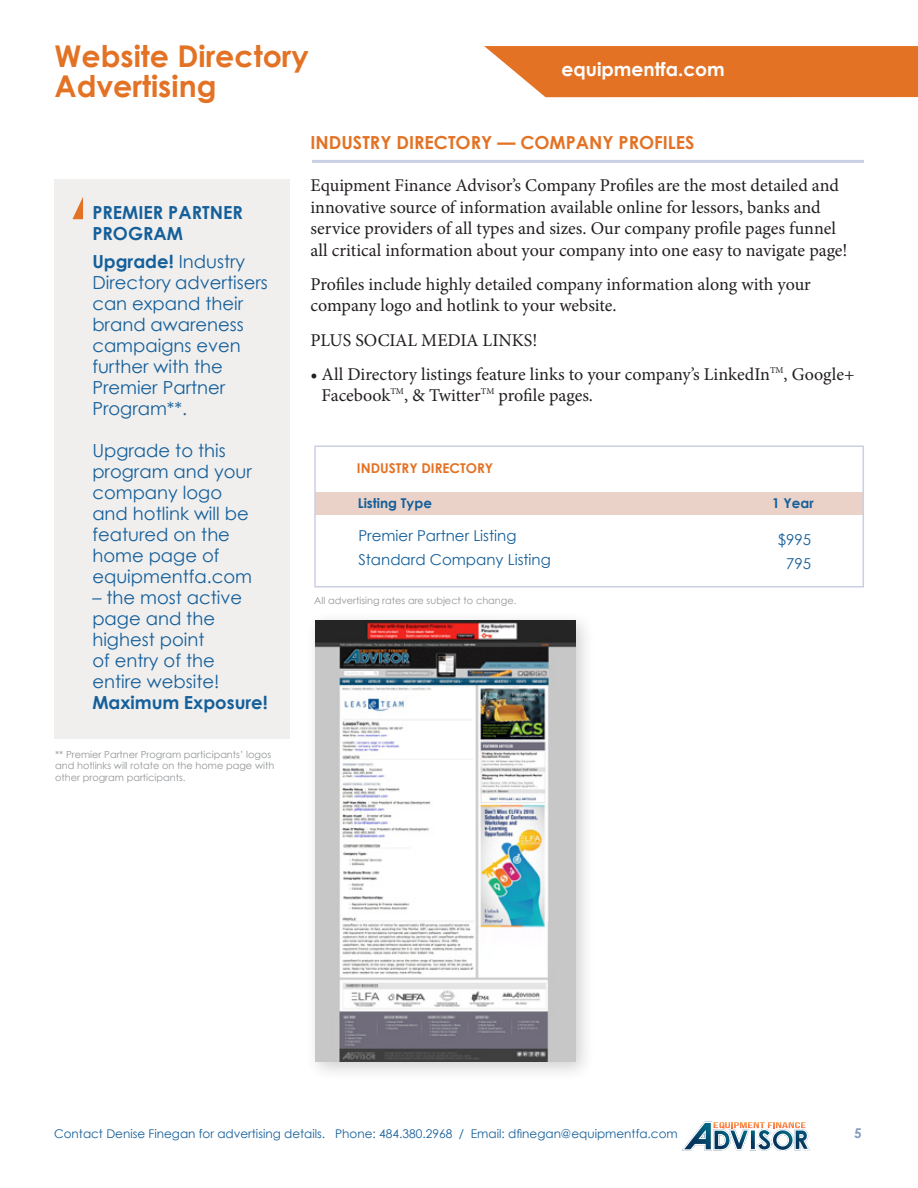
<style>
.page{position:relative;width:918px;height:1188px;background:#fff}
.page>*{position:absolute;margin:0;border:0;box-sizing:border-box;transform-origin:0 0}
.t1{font:700 30px "Century Gothic";color:#e37224}
.t2{font:700 18.75px "Century Gothic";color:#fff}
.t3{font:18px/21.6px "Minion Pro";color:#231f20}
.t4{font:18px/21px "Century Gothic";color:#155f9a}
.t5{font:700 18px/21px "Century Gothic";color:#155f9a}
.t6{font:700 18px "Century Gothic";color:#e37224}
.t7{font:15px "Century Gothic";color:#155f9a}
.t8{font:700 13.5px "Century Gothic";color:#e37224}
.t9{font:700 13.5px "Century Gothic";color:#155f9a}
.t10{font:700 13.5px "Century Gothic";color:#889bc2}
.t11{font:12px "Century Gothic";color:#155f9a}
.t12{font:9.75px/11.7px "Century Gothic";color:#939598}
.s1{font-weight:700}
.s2{font-weight:600}
</style>
<div class="page">
<svg style="left:682px;top:1122px;width:128px;height:29px"></svg>
<div style="left:54px;top:179px;width:235px;height:560px;background:#f0efee"></div>
<div style="left:315px;top:493px;width:549px;height:22px;background:#ead2c8"></div>
<div style="left:314px;top:446px;width:550px;height:142px;border:2px solid #cad0e3"></div>
<svg style="left:72px;top:197px;width:11px;height:22px"></svg>
<svg style="left:484px;top:46px;width:434px;height:51px;background:#e47c33"></svg>
<div style="left:305px;top:610px;width:290px;height:471px;background:#231f20;opacity:.21"></div>
<img style="left:315px;top:620px;width:260px;height:442px">
<hr style="left:312px;top:160px;width:552px;height:3px;background:#cad0e3">
<p class="t1" style="left:54px;top:33px;width:256px">Website Directory</p>
<p class="t1" style="left:54px;top:63px;width:163px">Advertising</p>
<p class="t2" style="left:562px;top:55px;width:165px">equipmentfa.com</p>
<p class="t5" style="left:92px;top:201px;width:152px">PREMIER PARTNER<br>PROGRAM</p>
<p class="t4" style="left:92px;top:250px;width:177px"><span class="s1">Upgrade!</span> Industry<br>Directory advertisers can expand their brand awareness campaigns even further with the<br>Premier Partner<br>Program**.</p>
<p class="t4" style="left:92px;top:439px;width:161px">Upgrade to this program and your company logo and hotlink will be featured on the home page of equipmentfa.com</p>
<p class="t4" style="left:92px;top:586px;width:151px">– the most active page and the highest point</p>
<p class="t4" style="left:92px;top:649px;width:124px">of entry of the</p>
<p class="t4" style="left:92px;top:670px;width:129px">entire website!</p>
<p class="t5" style="left:92px;top:691px;width:177px">Maximum Exposure!</p>
<p class="t12" style="left:55px;top:748px;width:221px">** Premier Partner Program participants’ logos and hotlinks will rotate on the home page with other program participants.</p>
<p class="t6" style="left:310px;top:128px;width:386px">INDUSTRY DIRECTORY — COMPANY PROFILES</p>
<p class="t3" style="left:310px;top:175px;width:539px">Equipment Finance Advisor’s Company Profiles are the most detailed and innovative source of information available online for lessors, banks and service providers of all types and sizes. Our company profile pages funnel all critical information about your company into one easy to navigate page!</p>
<p class="t3" style="left:310px;top:274px;width:502px;line-height:21px">Profiles include highly detailed company information along with your company logo and hotlink to your website.</p>
<p class="t3" style="left:310px;top:329px;width:228px">PLUS SOCIAL MEDIA LINKS!</p>
<p class="t3" style="left:322px;top:364px;width:534px;line-height:21px;text-indent:-11px"><span class="s2">•</span> All Directory listings feature links to your company’s LinkedIn<sup>TM</sup>, Google+<br>Facebook<sup>TM</sup>, &amp; Twitter<sup>TM</sup> profile pages.</p>
<p class="t8" style="left:357px;top:458px;width:138px">INDUSTRY DIRECTORY</p>
<p class="t9" style="left:358px;top:493px;width:76px">Listing Type</p>
<p class="t9" style="left:772px;top:493px;width:43px">1 Year</p>
<p class="t7" style="left:358px;top:525px;width:160px">Premier Partner Listing</p>
<p class="t7" style="left:358px;top:549px;width:194px">Standard Company Listing</p>
<p class="t12" style="left:314px;top:594px;width:204px">All advertising rates are subject to change.</p>
<p class="t7" style="left:778px;top:529px;width:35px">$995</p>
<p class="t7" style="left:786px;top:553px;width:26px">795</p>
<p class="t11" style="left:54px;top:1125px;width:625px">Contact Denise Finegan for advertising details. Phone: 484.380.2968 / Email: dfinegan@equipmentfa.com</p>
<p class="t10" style="left:854px;top:1123px;width:9px">5</p>
</div>
